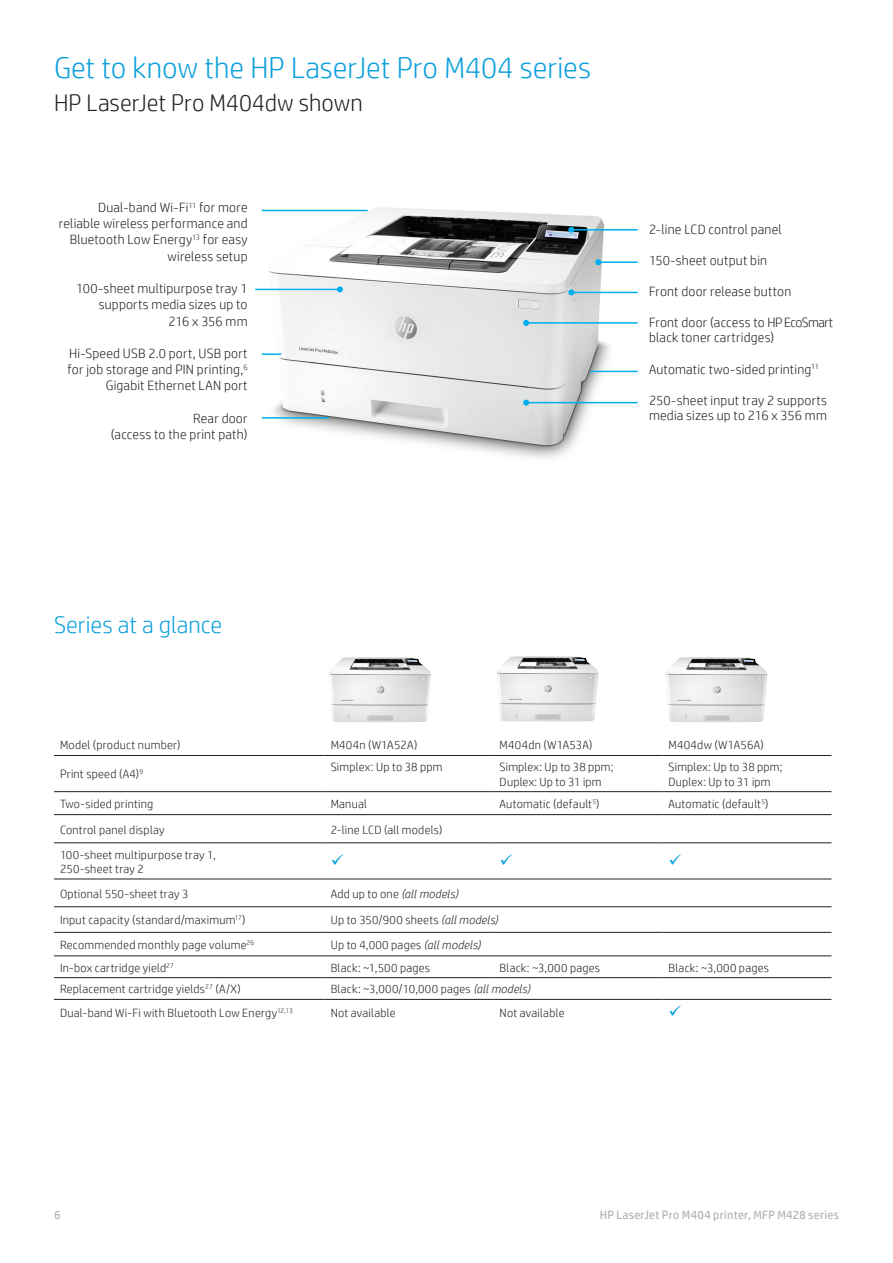
<style>
.page{position:relative;width:893px;height:1263px;background:#fff}
.page>*{position:absolute;margin:0;border:0;box-sizing:border-box;transform-origin:0 0}
.Subhead_14_16_blue{font:300 30px "HP Simplified";color:#0ca0dd}
.Subhead_14_16_blue-2{font:300 24px "HP Simplified";color:#231f20}
.Document_type_12_14{font:300 24px "HP Simplified";color:#0ca0dd}
.Subhead_14_16_blue-3{font:300 13.5px/16.2px "HP Simplified";letter-spacing:.015em;color:#231f20;text-align:right}
.Body{font:300 12px/14.4px "HP Simplified";letter-spacing:.02em;color:#231f20}
.t1{font:12px "HP Simplified";letter-spacing:.02em;color:#b0b4b8}
.Body-2{font:italic 300 12px "HP Simplified";letter-spacing:.015em;color:#231f20}
.s1{font-style:normal}
.s2{font-style:italic}
</style>
<div class="page">
<img style="left:255px;top:207px;width:361px;height:252px">
<hr style="left:262px;top:210px;width:106px;height:1px;background:#00aeef">
<svg style="left:262px;top:353px;width:19px;height:2px"></svg>
<hr style="left:262px;top:417px;width:67px;height:2px;background:#00aeef">
<hr style="left:255px;top:289px;width:85px;height:1px;background:#00aeef">
<svg style="left:337px;top:286px;width:6px;height:6px"></svg>
<hr style="left:590px;top:371px;width:48px;height:1px;background:#00aeef">
<hr style="left:571px;top:229px;width:67px;height:2px;background:#00aeef">
<svg style="left:568px;top:227px;width:6px;height:6px"></svg>
<hr style="left:598px;top:261px;width:40px;height:2px;background:#00aeef">
<svg style="left:595px;top:259px;width:6px;height:6px"></svg>
<hr style="left:526px;top:402px;width:112px;height:1px;background:#00aeef">
<svg style="left:523px;top:400px;width:6px;height:6px"></svg>
<hr style="left:526px;top:322px;width:112px;height:2px;background:#00aeef">
<svg style="left:523px;top:320px;width:6px;height:6px"></svg>
<img style="left:329px;top:657px;width:102px;height:65px">
<img style="left:497px;top:656px;width:102px;height:65px">
<img style="left:666px;top:657px;width:101px;height:65px">
<hr style="left:571px;top:292px;width:67px;height:1px;background:#00aeef">
<svg style="left:568px;top:289px;width:6px;height:6px"></svg>
<hr style="left:54px;top:755px;width:271px;height:1px;background:#231f20">
<hr style="left:325px;top:755px;width:169px;height:1px;background:#231f20">
<hr style="left:494px;top:755px;width:168px;height:1px;background:#231f20">
<hr style="left:662px;top:755px;width:169px;height:1px;background:#231f20">
<hr style="left:54px;top:791px;width:271px;height:1px;background:#231f20">
<hr style="left:325px;top:791px;width:169px;height:1px;background:#231f20">
<hr style="left:494px;top:791px;width:168px;height:1px;background:#231f20">
<hr style="left:662px;top:791px;width:169px;height:1px;background:#231f20">
<hr style="left:54px;top:814px;width:271px;height:1px;background:#231f20">
<hr style="left:325px;top:814px;width:169px;height:1px;background:#231f20">
<hr style="left:494px;top:814px;width:168px;height:1px;background:#231f20">
<hr style="left:662px;top:814px;width:169px;height:1px;background:#231f20">
<hr style="left:54px;top:842px;width:271px;height:1px;background:#231f20">
<hr style="left:325px;top:842px;width:169px;height:1px;background:#231f20">
<hr style="left:494px;top:842px;width:168px;height:1px;background:#231f20">
<hr style="left:662px;top:842px;width:169px;height:1px;background:#231f20">
<hr style="left:54px;top:879px;width:271px;height:1px;background:#231f20">
<hr style="left:325px;top:879px;width:169px;height:1px;background:#231f20">
<hr style="left:494px;top:879px;width:168px;height:1px;background:#231f20">
<hr style="left:662px;top:879px;width:169px;height:1px;background:#231f20">
<hr style="left:325px;top:932px;width:169px;height:1px;background:#231f20">
<hr style="left:494px;top:932px;width:168px;height:1px;background:#231f20">
<hr style="left:662px;top:932px;width:169px;height:1px;background:#231f20">
<hr style="left:54px;top:955px;width:271px;height:1px;background:#231f20">
<hr style="left:325px;top:955px;width:169px;height:1px;background:#231f20">
<hr style="left:494px;top:955px;width:168px;height:1px;background:#231f20">
<hr style="left:662px;top:955px;width:169px;height:1px;background:#231f20">
<hr style="left:54px;top:932px;width:271px;height:1px;background:#231f20">
<hr style="left:54px;top:977px;width:271px;height:1px;background:#231f20">
<hr style="left:325px;top:977px;width:169px;height:1px;background:#231f20">
<hr style="left:494px;top:977px;width:168px;height:1px;background:#231f20">
<hr style="left:662px;top:977px;width:169px;height:1px;background:#231f20">
<hr style="left:54px;top:906px;width:271px;height:1px;background:#231f20">
<hr style="left:325px;top:906px;width:169px;height:1px;background:#231f20">
<hr style="left:494px;top:906px;width:168px;height:1px;background:#231f20">
<hr style="left:662px;top:906px;width:169px;height:1px;background:#231f20">
<hr style="left:54px;top:999px;width:271px;height:1px;background:#231f20">
<hr style="left:325px;top:999px;width:169px;height:1px;background:#231f20">
<hr style="left:494px;top:999px;width:168px;height:1px;background:#231f20">
<hr style="left:662px;top:999px;width:169px;height:1px;background:#231f20">
<p class="Subhead_14_16_blue" style="left:54px;top:48px;width:539px">Get to know the HP LaserJet Pro M404 series</p>
<p class="Subhead_14_16_blue-2" style="left:54px;top:87px;width:310px">HP LaserJet Pro M404dw shown</p>
<p class="Subhead_14_16_blue-3" style="left:59px;top:199px;width:190px">Dual-band Wi-Fi<sup>11</sup> for more reliable wireless performance and<br>Bluetooth Low Energy<sup>13</sup> for easy wireless setup</p>
<p class="Subhead_14_16_blue-3" style="left:76px;top:280px;width:173px">100-sheet multipurpose tray 1 supports media sizes up to<br>216 x 356 mm</p>
<p class="Subhead_14_16_blue-3" style="left:67px;top:345px;width:182px">Hi-Speed USB 2.0 port, USB port for job storage and PIN printing,<sup>6<br></sup>Gigabit Ethernet LAN port</p>
<p class="Subhead_14_16_blue-3" style="left:111px;top:410px;width:138px">Rear door<br>(access to the print path)</p>
<p class="Subhead_14_16_blue-3" style="left:649px;top:221px;width:134px">2-line LCD control panel</p>
<p class="Subhead_14_16_blue-3" style="left:649px;top:252px;width:120px">150-sheet output bin</p>
<p class="Subhead_14_16_blue-3" style="left:649px;top:283px;width:144px">Front door release button</p>
<p class="Subhead_14_16_blue-3" style="left:649px;top:315px;width:186px;line-height:15px;text-align:left">Front door (access to HP EcoSmart black toner cartridges)</p>
<p class="Subhead_14_16_blue-3" style="left:649px;top:360px;width:172px">Automatic two-sided printing<sup>11</sup></p>
<p class="Subhead_14_16_blue-3" style="left:649px;top:392px;width:180px;line-height:15px;text-align:left">250-sheet input tray 2 supports media sizes up to 216 x 356 mm</p>
<p class="Document_type_12_14" style="left:54px;top:609px;width:170px">Series at a glance</p>
<p class="Body" style="left:60px;top:738px;width:122px">Model (product number)</p>
<p class="Body" style="left:331px;top:738px;width:88px">M404n (W1A52A)</p>
<p class="Body" style="left:500px;top:738px;width:94px">M404dn (W1A53A)</p>
<p class="Body" style="left:668px;top:738px;width:97px">M404dw (W1A56A)</p>
<p class="Body" style="left:60px;top:767px;width:85px">Print speed (A4)<sup>9</sup></p>
<p class="Body" style="left:331px;top:759px;width:113px">Simplex: Up to 38 ppm</p>
<p class="Body" style="left:500px;top:759px;width:115px">Simplex: Up to 38 ppm;<br>Duplex: Up to 31 ipm</p>
<p class="Body" style="left:668px;top:759px;width:115px">Simplex: Up to 38 ppm;<br>Duplex: Up to 31 ipm</p>
<p class="Body" style="left:60px;top:796px;width:95px">Two-sided printing</p>
<p class="Body" style="left:331px;top:796px;width:38px">Manual</p>
<p class="Body" style="left:500px;top:796px;width:101px">Automatic (default<sup>5</sup>)</p>
<p class="Body" style="left:668px;top:796px;width:101px">Automatic (default<sup>5</sup>)</p>
<p class="Body" style="left:60px;top:822px;width:106px">Control panel display</p>
<p class="Body" style="left:331px;top:822px;width:113px">2-line LCD (all models)</p>
<p class="Body" style="left:60px;top:847px;width:157px">100-sheet multipurpose tray 1,<br>250-sheet tray 2</p>
<p class="Body" style="left:60px;top:886px;width:130px">Optional 550-sheet tray 3</p>
<p class="Body-2" style="left:331px;top:886px;width:129px"><span class="s1">Add up to one</span> (all models)</p>
<p class="Body" style="left:60px;top:913px;width:187px">Input capacity (standard/maximum<sup>17</sup>)</p>
<p class="Body" style="left:331px;top:913px;width:169px">Up to 350/900 sheets <span class="s2">(all models)</span></p>
<p class="Body" style="left:60px;top:937px;width:196px">Recommended monthly page volume<sup>26</sup></p>
<p class="Body" style="left:331px;top:937px;width:152px">Up to 4,000 pages <span class="s2">(all models)</span></p>
<p class="Body" style="left:60px;top:960px;width:115px">In-box cartridge yield<sup>27</sup></p>
<p class="Body" style="left:331px;top:960px;width:101px">Black: ~1,500 pages</p>
<p class="Body" style="left:500px;top:960px;width:102px">Black: ~3,000 pages</p>
<p class="Body" style="left:668px;top:960px;width:102px">Black: ~3,000 pages</p>
<p class="Body" style="left:60px;top:982px;width:182px">Replacement cartridge yields<sup>27</sup> (A/X)</p>
<p class="Body" style="left:331px;top:982px;width:201px">Black: ~3,000/10,000 pages <span class="s2">(all models)</span></p>
<p class="Body" style="left:60px;top:1005px;width:234px">Dual-band Wi-Fi with Bluetooth Low Energy<sup>12,13</sup></p>
<p class="Body" style="left:331px;top:1005px;width:66px">Not available</p>
<p class="Body" style="left:500px;top:1005px;width:66px">Not available</p>
<p class="t1" style="left:54px;top:1207px;width:8px">6</p>
<p class="t1" style="left:600px;top:1207px;width:241px">HP LaserJet Pro M404 printer, MFP M428 series</p>
</div>
